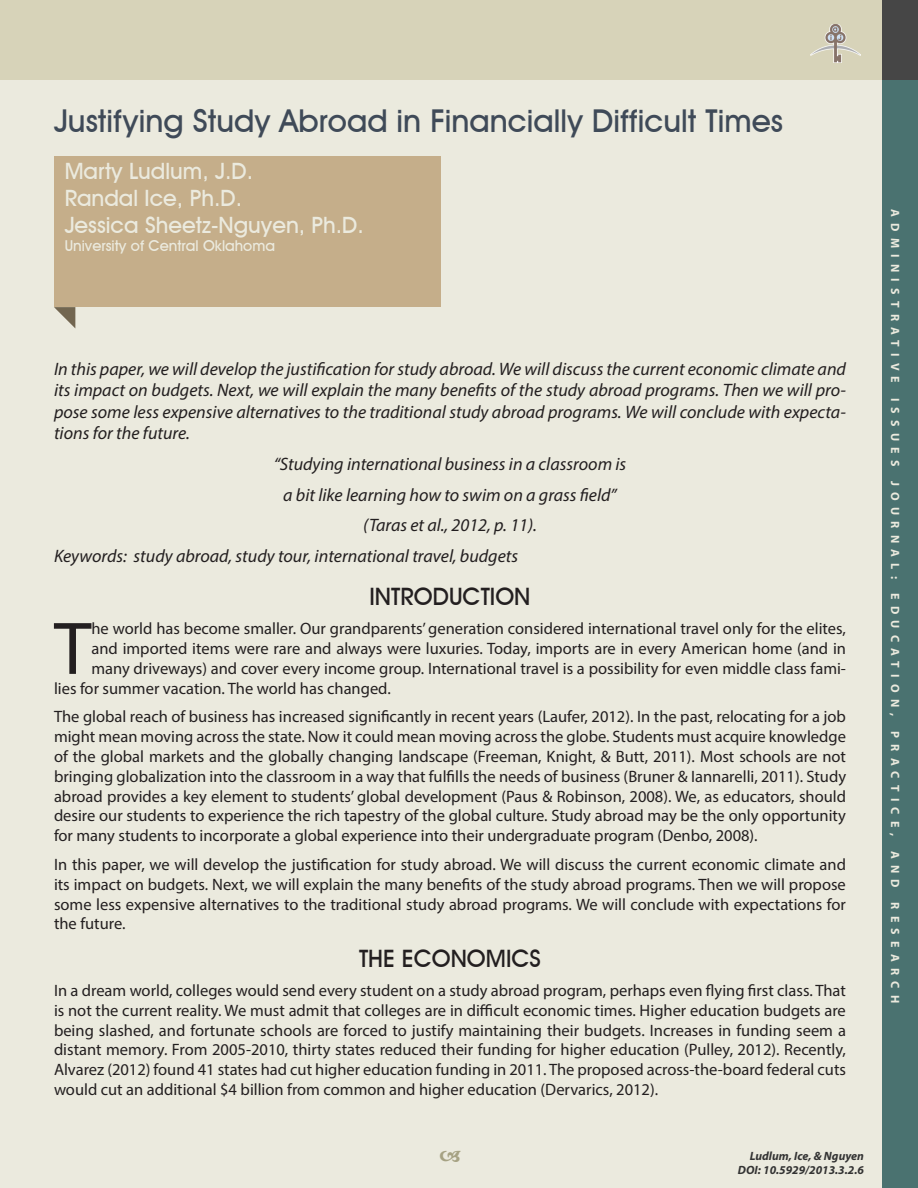
<style>
.page{position:relative;width:918px;height:1188px;background:#ebeade}
.page>*{position:absolute;margin:0;border:0;box-sizing:border-box;transform-origin:0 0}
.t1{font:75.3px "Myriad Pro";color:#231f20}
.t2{font:500 31.5px "Avant Garde IT Cby BT";color:#3f4a58}
.t3{font:500 24px "Avant Garde IT Cby BT";color:#231f20}
.t4{font:500 22.5px "Avant Garde IT Cby BT";color:#ebeade}
.t5{font:italic 18px/21.6px "Myriad Pro";color:#231f20;text-align:justify}
.t6{font:16.5px/19.8px "Myriad Pro";color:#231f20;text-align:justify}
.t7{font:500 15px "Avant Garde IT Cby BT";color:#ebeade}
.t8{font:700 12px "Myriad Pro";letter-spacing:.52em;color:#ebeade}
.t9{font:italic 700 12px/14.4px "Myriad Pro";color:#333;text-align:right}
</style>
<div class="page">
<div style="left:0;top:0;width:882px;height:80px;background:#d7d3b9"></div>
<div style="left:882px;top:80px;width:36px;height:1108px;background:#4a7270"></div>
<div style="left:882px;top:0;width:36px;height:80px;background:#464646"></div>
<img style="left:811px;top:24px;width:50px;height:38px">
<div style="left:54px;top:156px;width:387px;height:151px;background:#c5ae8a"></div>
<svg style="left:54px;top:307px;width:21px;height:21px"></svg>
<p class="t2" style="left:54px;top:102px;width:731px">Justifying Study Abroad in Financially Difficult Times</p>
<p class="t4" style="left:65px;top:157px;width:190px">Marty Ludlum, J.D.</p>
<p class="t4" style="left:65px;top:184px;width:179px">Randal Ice, Ph.D.</p>
<p class="t4" style="left:65px;top:211px;width:301px">Jessica Sheetz-Nguyen, Ph.D.</p>
<p class="t7" style="left:65px;top:237px;width:212px">University of Central Oklahoma</p>
<p class="t5" style="left:54px;top:357px;width:794px">In this paper, we will develop the justification for study abroad. We will discuss the current economic climate and its impact on budgets. Next, we will explain the many benefits of the study abroad programs. Then we will pro&shy;pose some less expensive alternatives to the traditional study abroad programs. We will conclude with expecta&shy;tions for the future.</p>
<p class="t5" style="left:274px;top:453px;width:354px">“Studying international business in a classroom is</p>
<p class="t5" style="left:283px;top:483px;width:335px">a bit like learning how to swim on a grass field”</p>
<p class="t5" style="left:363px;top:514px;width:175px">(Taras et al., 2012, p. 11).</p>
<p class="t5" style="left:54px;top:545px;width:466px">Keywords: study abroad, study tour, international travel, budgets</p>
<p class="t3" style="left:370px;top:582px;width:162px">INTRODUCTION</p>
<p class="t1" style="left:54px;top:602px;width:39px">T</p>
<p class="t6" style="left:91px;top:619px;width:756px">he world has become smaller. Our grandparents’ generation considered international travel only for the elites,</p>
<p class="t6" style="left:91px;top:638px;width:756px">and imported items were rare and always were luxuries. Today, imports are in every American home (and in</p>
<p class="t6" style="left:91px;top:658px;width:756px">many driveways) and cover every income group. International travel is a possibility for even middle class fami-</p>
<p class="t6" style="left:54px;top:678px;width:338px">lies for summer vacation. The world has changed.</p>
<p class="t6" style="left:54px;top:707px;width:794px">The global reach of business has increased significantly in recent years (Laufer, 2012). In the past, relocating for a job might mean moving across the state. Now it could mean moving across the globe. Students must acquire knowledge of the global markets and the globally changing landscape (Freeman, Knight, &amp; Butt, 2011). Most schools are not bringing globalization into the classroom in a way that fulfills the needs of business (Bruner &amp; Iannarelli, 2011). Study abroad provides a key element to students’ global development (Paus &amp; Robinson, 2008). We, as educators, should desire our students to experience the rich tapestry of the global culture. Study abroad may be the only opportunity for many students to incorporate a global experience into their undergraduate program (Denbo, 2008).</p>
<p class="t6" style="left:54px;top:854px;width:793px">In this paper, we will develop the justification for study abroad. We will discuss the current economic climate and its impact on budgets. Next, we will explain the many benefits of the study abroad programs. Then we will propose some less expensive alternatives to the traditional study abroad programs. We will conclude with expectations for the future.</p>
<p class="t3" style="left:359px;top:944px;width:183px">THE ECONOMICS</p>
<p class="t6" style="left:54px;top:980px;width:794px">In a dream world, colleges would send every student on a study abroad program, perhaps even flying first class. That is not the current reality. We must admit that colleges are in difficult economic times. Higher education budgets are being slashed, and fortunate schools are forced to justify maintaining their budgets. Increases in funding seem a distant memory. From 2005-2010, thirty states reduced their funding for higher education (Pulley, 2012). Recently, Alvarez (2012) found 41 states had cut higher education funding in 2011. The proposed across-the-board federal cuts would cut an additional $4 billion from common and higher education (Dervarics, 2012).</p>
<p class="t9" style="left:738px;top:1148px;width:128px">Ludlum, Ice, &amp; Nguyen<br>DOI: 10.5929/2013.3.2.6</p>
<p class="t8" style="left:903px;top:209px;width:795px;rotate:90deg">ADMINISTRATIVE ISSUES JOURNAL: EDUCATION, PRACTICE, AND RESEARCH</p>
</div>
